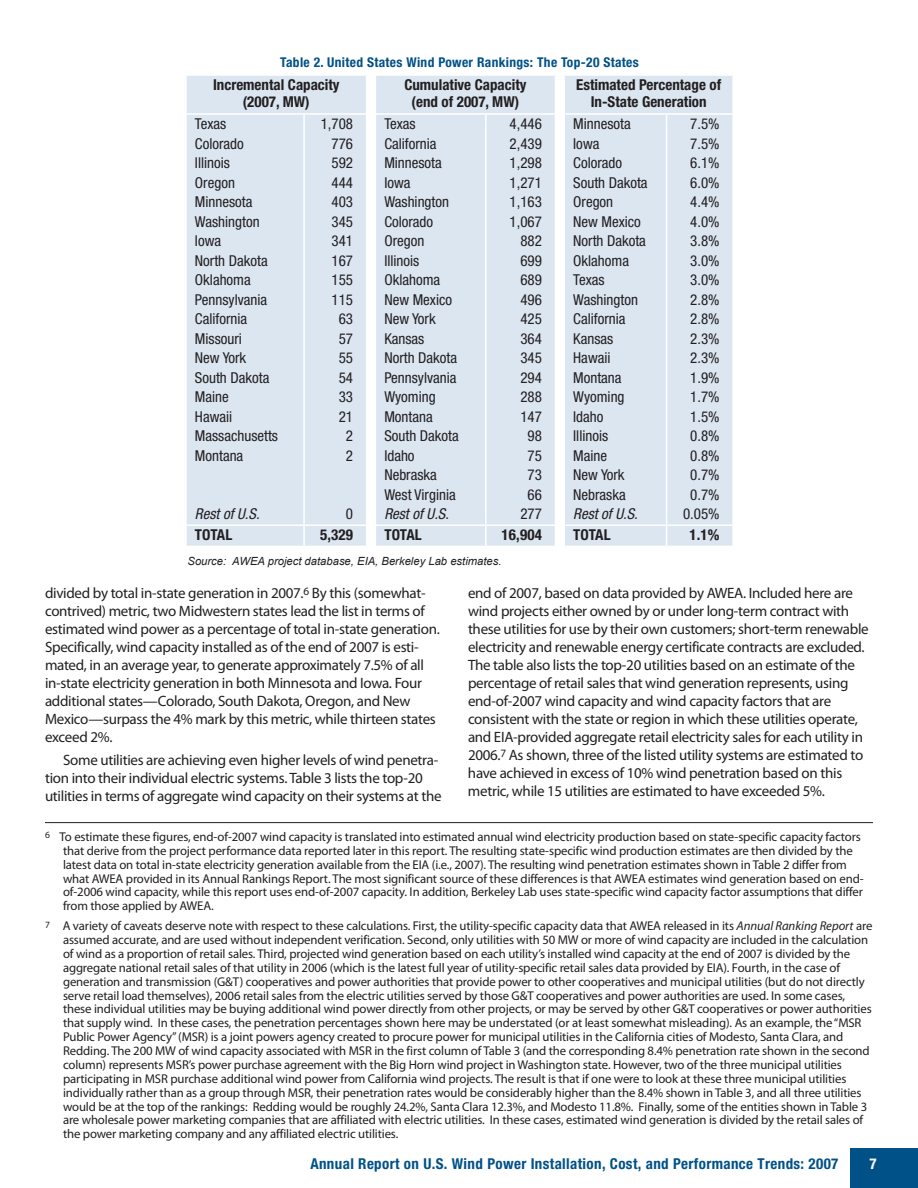
<style>
.page{position:relative;width:918px;height:1188px;background:#fff}
.page>*{position:absolute;margin:0;border:0;box-sizing:border-box;transform-origin:0 0}
.t1{font:15px/18px "Myriad Pro";letter-spacing:-.02em;color:#231f20}
.t2{font:condensed 15px/19.5px "Helvetica Neue LT Std";color:#231f20}
.t3{font:700 condensed 15px/16.5px "Helvetica Neue LT Std";color:#231f20;text-align:center}
.t4{font:700 condensed 15px "Helvetica Neue LT Std";letter-spacing:.025em;color:#005187}
.t5{font:italic condensed 15px "Helvetica Neue LT Std";color:#231f20}
.t6{font:700 condensed 15px "Helvetica Neue LT Std";color:#fff}
.t7{font:700 condensed 13.5px "Helvetica Neue LT Std";letter-spacing:.025em;color:#005187}
.t8{font:12.75px/13.8px "Myriad Pro";letter-spacing:-.01em;color:#231f20}
.t9{font:italic 11.25px "Arial";color:#231f20}
.s1{font-style:italic}
</style>
<div class="page">
<div style="left:187px;top:76px;width:545px;height:470px;background:#dbe6f1"></div>
<hr style="left:366px;top:76px;width:1px;height:37px;background:#fff">
<hr style="left:375px;top:76px;width:1px;height:37px;background:#fff">
<hr style="left:555px;top:76px;width:1px;height:37px;background:#fff">
<hr style="left:564px;top:76px;width:1px;height:37px;background:#fff">
<hr style="left:185px;top:113px;width:119px;height:2px;background:#fff">
<hr style="left:304px;top:113px;width:63px;height:2px;background:#fff">
<hr style="left:303px;top:115px;width:2px;height:409px;background:#fff">
<svg style="left:367px;top:113px;width:8px;height:2px"></svg>
<hr style="left:366px;top:115px;width:1px;height:409px;background:#fff">
<hr style="left:375px;top:113px;width:111px;height:2px;background:#fff">
<hr style="left:375px;top:115px;width:1px;height:409px;background:#fff">
<hr style="left:486px;top:113px;width:69px;height:2px;background:#fff">
<hr style="left:485px;top:115px;width:2px;height:409px;background:#fff">
<svg style="left:555px;top:113px;width:9px;height:2px"></svg>
<hr style="left:555px;top:115px;width:1px;height:409px;background:#fff">
<hr style="left:564px;top:113px;width:103px;height:2px;background:#fff">
<hr style="left:564px;top:115px;width:1px;height:409px;background:#fff">
<hr style="left:667px;top:113px;width:67px;height:2px;background:#fff">
<hr style="left:666px;top:115px;width:1px;height:409px;background:#fff">
<hr style="left:185px;top:524px;width:119px;height:2px;background:#fff">
<hr style="left:304px;top:524px;width:63px;height:2px;background:#fff">
<hr style="left:303px;top:526px;width:2px;height:20px;background:#fff">
<hr style="left:375px;top:524px;width:111px;height:2px;background:#fff">
<hr style="left:486px;top:524px;width:69px;height:2px;background:#fff">
<hr style="left:485px;top:526px;width:2px;height:20px;background:#fff">
<hr style="left:564px;top:524px;width:103px;height:2px;background:#fff">
<hr style="left:667px;top:524px;width:67px;height:2px;background:#fff">
<svg style="left:666px;top:526px;width:1px;height:20px"></svg>
<svg style="left:366px;top:524px;width:10px;height:22px"></svg>
<svg style="left:555px;top:524px;width:10px;height:22px"></svg>
<div style="left:850px;top:1148px;width:68px;height:40px;background:#005187"></div>
<hr style="left:45px;top:822px;width:828px;height:1px;background:#231f20">
<p class="t7" style="left:280px;top:54px;width:360px">Table 2. United States Wind Power Rankings: The Top-20 States</p>
<p class="t3" style="left:213px;top:76px;width:128px">Incremental Capacity (2007, MW)</p>
<p class="t3" style="left:404px;top:76px;width:124px">Cumulative Capacity (end of 2007, MW)</p>
<p class="t3" style="left:576px;top:76px;width:147px">Estimated Percentage of<br>In-State Generation</p>
<p class="t2" style="left:195px;top:114px;width:85px">Texas<br>Colorado<br>Illinois<br>Oregon<br>Minnesota<br>Washington<br>Iowa<br>North Dakota<br>Oklahoma<br>Pennsylvania<br>California<br>Missouri<br>New York<br>South Dakota<br>Maine<br>Hawaii<br>Massachusetts<br>Montana</p>
<p class="t2" style="left:384px;top:114px;width:76px">Texas<br>California<br>Minnesota<br>Iowa<br>Washington<br>Colorado<br>Oregon<br>Illinois<br>Oklahoma<br>New Mexico<br>New York<br>Kansas<br>North Dakota<br>Pennsylvania<br>Wyoming<br>Montana<br>South Dakota<br>Idaho<br>Nebraska<br>West Virginia<br><span class="s1">Rest of U.S</span>.</p>
<p class="t2" style="left:510px;top:114px;width:34px;text-align:right">4,446<br>2,439<br>1,298<br>1,271<br>1,163<br>1,067<br>882<br>699<br>689<br>496<br>425<br>364<br>345<br>294<br>288<br>147<br>98<br>75<br>73<br>66<br>277</p>
<p class="t2" style="left:573px;top:114px;width:76px">Minnesota<br>Iowa<br>Colorado<br>South Dakota<br>Oregon<br>New Mexico<br>North Dakota<br>Oklahoma<br>Texas<br>Washington<br>California<br>Kansas<br>Hawaii<br>Montana<br>Wyoming<br>Idaho<br>Illinois<br>Maine<br>New York<br>Nebraska</p>
<p class="t2" style="left:683px;top:114px;width:38px;text-align:center">7.5%<br>7.5%<br>6.1%<br>6.0%<br>4.4%<br>4.0%<br>3.8%<br>3.0%<br>3.0%<br>2.8%<br>2.8%<br>2.3%<br>2.3%<br>1.9%<br>1.7%<br>1.5%<br>0.8%<br>0.8%<br>0.7%<br>0.7%<br>0.05%</p>
<p class="t2" style="left:321px;top:114px;width:34px;text-align:right">1,708<br>776<br>592<br>444<br>403<br>345<br>341<br>167<br>155<br>115<br>63<br>57<br>55<br>54<br>33<br>21<br>2<br>2</p>
<p class="t5" style="left:573px;top:505px;width:66px">Rest of U.S.</p>
<p class="t5" style="left:195px;top:505px;width:66px">Rest of U.S.</p>
<p class="t2" style="left:346px;top:504px;width:9px">0</p>
<p class="t3" style="left:195px;top:527px;width:39px">TOTAL</p>
<p class="t3" style="left:320px;top:527px;width:34px">5,329</p>
<p class="t3" style="left:384px;top:527px;width:39px">TOTAL</p>
<p class="t3" style="left:502px;top:527px;width:42px">16,904</p>
<p class="t3" style="left:573px;top:527px;width:39px">TOTAL</p>
<p class="t3" style="left:690px;top:527px;width:32px">1.1%</p>
<p class="t9" style="left:188px;top:555px;width:316px">Source: AWEA project database, EIA, Berkeley Lab estimates.</p>
<p class="t1" style="left:45px;top:584px;width:396px">divided by total in-state generation in 2007.<sup>6</sup> By this (somewhat&shy;contrived) metric, two Midwestern states lead the list in terms of estimated wind power as a percentage of total in-state generation.<br>Specifically, wind capacity installed as of the end of 2007 is esti&shy;mated, in an average year, to generate approximately 7.5% of all in-state electricity generation in both Minnesota and Iowa. Four additional states—Colorado, South Dakota, Oregon, and New Mexico—surpass the 4% mark by this metric, while thirteen states exceed 2%.</p>
<p class="t1" style="left:45px;top:751px;width:398px;text-indent:18px">Some utilities are achieving even higher levels of wind penetra&shy;tion into their individual electric systems. Table 3 lists the top-20 utilities in terms of aggregate wind capacity on their systems at the</p>
<p class="t8" style="left:63px;top:830px;width:802px;text-indent:-18px"><sup>6</sup> To estimate these figures, end-of-2007 wind capacity is translated into estimated annual wind electricity production based on state-specific capacity factors that derive from the project performance data reported later in this report. The resulting state-specific wind production estimates are then divided by the latest data on total in-state electricity generation available from the EIA (i.e., 2007). The resulting wind penetration estimates shown in Table 2 differ from what AWEA provided in its Annual Rankings Report. The most significant source of these differences is that AWEA estimates wind generation based on end&shy;of-2006 wind capacity, while this report uses end-of-2007 capacity. In addition, Berkeley Lab uses state-specific wind capacity factor assumptions that differ from those applied by AWEA.</p>
<p class="t8" style="left:63px;top:919px;width:811px;text-indent:-18px"><sup>7</sup> A variety of caveats deserve note with respect to these calculations. First, the utility-specific capacity data that AWEA released in its <span class="s1">Annual Ranking Report</span> are assumed accurate, and are used without independent verification. Second, only utilities with 50 MW or more of wind capacity are included in the calculation of wind as a proportion of retail sales. Third, projected wind generation based on each utility’s installed wind capacity at the end of 2007 is divided by the aggregate national retail sales of that utility in 2006 (which is the latest full year of utility-specific retail sales data provided by EIA). Fourth, in the case of generation and transmission (G&amp;T) cooperatives and power authorities that provide power to other cooperatives and municipal utilities (but do not directly serve retail load themselves), 2006 retail sales from the electric utilities served by those G&amp;T cooperatives and power authorities are used. In some cases, these individual utilities may be buying additional wind power directly from other projects, or may be served by other G&amp;T cooperatives or power authorities that supply wind. In these cases, the penetration percentages shown here may be understated (or at least somewhat misleading). As an example, the “MSR Public Power Agency” (MSR) is a joint powers agency created to procure power for municipal utilities in the California cities of Modesto, Santa Clara, and Redding. The 200 MW of wind capacity associated with MSR in the first column of Table 3 (and the corresponding 8.4% penetration rate shown in the second column) represents MSR’s power purchase agreement with the Big Horn wind project in Washington state. However, two of the three municipal utilities participating in MSR purchase additional wind power from California wind projects. The result is that if one were to look at these three municipal utilities individually rather than as a group through MSR, their penetration rates would be considerably higher than the 8.4% shown in Table 3, and all three utilities would be at the top of the rankings: Redding would be roughly 24.2%, Santa Clara 12.3%, and Modesto 11.8%. Finally, some of the entities shown in Table 3 are wholesale power marketing companies that are affiliated with electric utilities. In these cases, estimated wind generation is divided by the retail sales of the power marketing company and any affiliated electric utilities.</p>
<p class="t1" style="left:468px;top:584px;width:402px">end of 2007, based on data provided by AWEA. Included here are wind projects either owned by or under long-term contract with these utilities for use by their own customers; short-term renewable electricity and renewable energy certificate contracts are excluded.<br>The table also lists the top-20 utilities based on an estimate of the percentage of retail sales that wind generation represents, using end-of-2007 wind capacity and wind capacity factors that are consistent with the state or region in which these utilities operate, and EIA-provided aggregate retail electricity sales for each utility in 2006.<sup>7</sup> As shown, three of the listed utility systems are estimated to have achieved in excess of 10% wind penetration based on this metric, while 15 utilities are estimated to have exceeded 5%.</p>
<p class="t4" style="left:310px;top:1155px;width:530px">Annual Report on U.S. Wind Power Installation, Cost, and Performance Trends: 2007</p>
<p class="t6" style="left:870px;top:1155px;width:9px">7</p>
</div>
